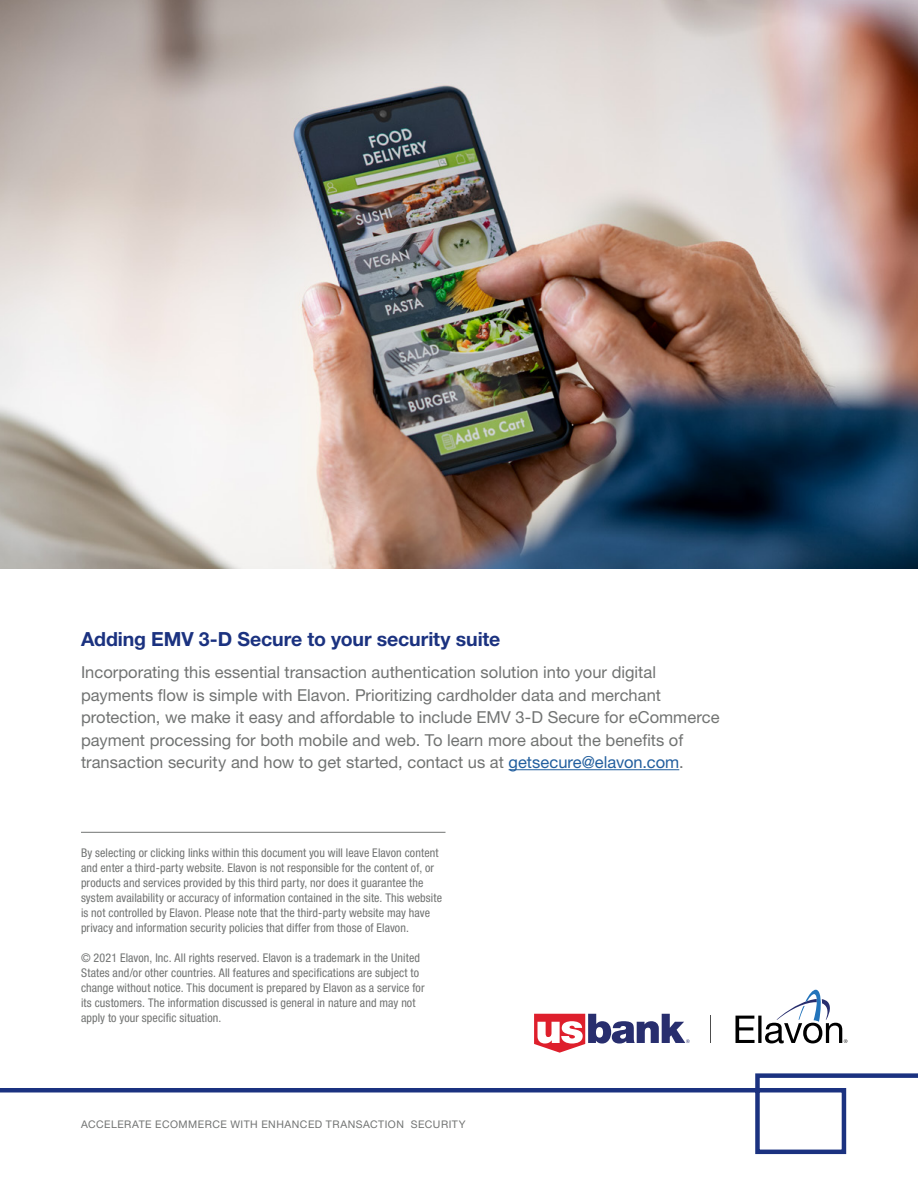
<style>
.page{position:relative;width:918px;height:1188px;background:#fff}
.page>*{position:absolute;margin:0;border:0;box-sizing:border-box;transform-origin:0 0}
.t1{font:700 19.5px "Helvetica Neue LT Std";letter-spacing:-.005em;color:#1b3280}
.t2{font:16.5px/22.5px "Helvetica Neue LT Std";color:#717372}
.t3{font:condensed 12px/15px "Helvetica Neue LT Std";letter-spacing:.01em;color:#717372}
.t4{font:10.5px "Helvetica Neue LT Std";letter-spacing:.045em;color:#717372}
.s1{color:#215e9e}
</style>
<div class="page">
<svg style="left:0;top:1073px;width:918px;height:82px"></svg>
<svg style="left:736px;top:990px;width:111px;height:53px"></svg>
<svg style="left:710px;top:1016px;width:1px;height:27px"></svg>
<svg style="left:534px;top:1014px;width:156px;height:39px"></svg>
<hr style="left:509px;top:769px;width:170px;height:1px;background:#215e9e">
<hr style="left:81px;top:832px;width:365px;height:1px;background:#717372">
<img style="left:0;top:0;width:918px;height:568px">
<h1 class="t1" style="left:81px;top:627px;width:421px">Adding EMV 3-D Secure to your security suite</h1>
<p class="t2" style="left:81px;top:661px;width:640px">Incorporating this essential transaction authentication solution into your digital payments flow is simple with Elavon. Prioritizing cardholder data and merchant protection, we make it easy and affordable to include EMV 3-D Secure for eCommerce payment processing for both mobile and web. To learn more about the benefits of transaction security and how to get started, contact us at <span class="s1">getsecure@elavon.com</span>.</p>
<p class="t3" style="left:81px;top:845px;width:363px">By selecting or clicking links within this document you will leave Elavon content and enter a third-party website. Elavon is not responsible for the content of, or products and services provided by this third party, nor does it guarantee the system availability or accuracy of information contained in the site. This website is not controlled by Elavon. Please note that the third-party website may have privacy and information security policies that differ from those of Elavon.</p>
<p class="t3" style="left:81px;top:950px;width:345px">© 2021 Elavon, Inc. All rights reserved. Elavon is a trademark in the United States and/or other countries. All features and specifications are subject to change without notice. This document is prepared by Elavon as a service for its customers. The information discussed is general in nature and may not apply to your specific situation.</p>
<p class="t4" style="left:81px;top:1118px;width:386px">ACCELERATE ECOMMERCE WITH ENHANCED TRANSACTION SECURITY</p>
</div>
